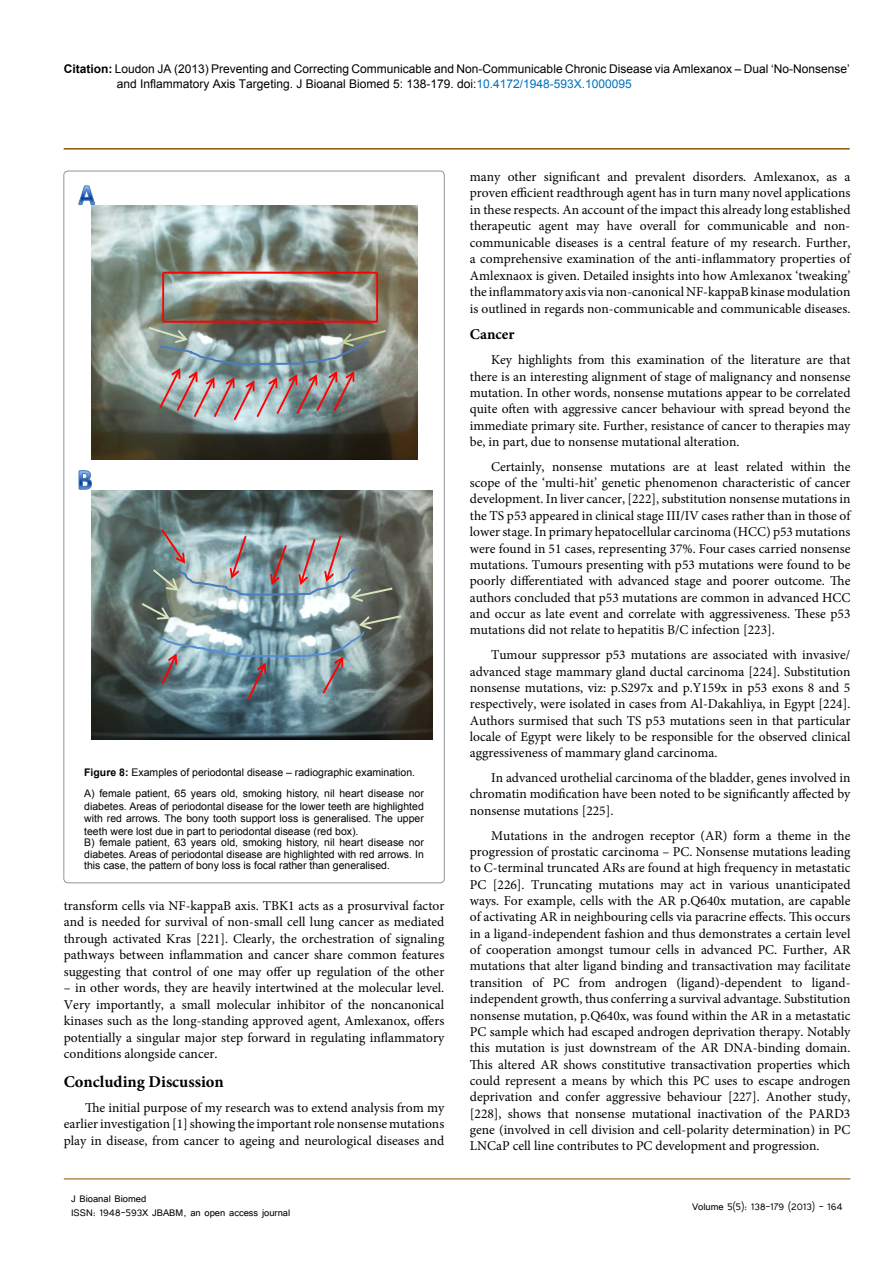
<style>
.page{position:relative;width:893px;height:1263px;background:#fff}
.page>*{position:absolute;margin:0;border:0;box-sizing:border-box;transform-origin:0 0}
.t1{font:700 16.5px "Minion Pro";color:#000}
.t2{font:700 15px "Minion Pro";color:#000}
.t3{font:13.5px/16.4px "Minion Pro";color:#000;text-align:justify}
.t4{font:12px/15px "Arial";color:#000}
.t5{font:12px/14.4px "Tunga";color:#000}
.t6{font:10.5px/12.6px "Arial";color:#000;text-align:justify}
.s1{font-weight:700}
.s2{color:#0072bc}
</style>
<div class="page">
<hr style="left:64px;top:148px;width:786px;height:2px;background:#905501">
<hr style="left:64px;top:1179px;width:786px;height:1px;background:#905501">
<img style="left:92px;top:205px;width:325px;height:255px">
<svg style="left:78px;top:185px;width:17px;height:20px"></svg>
<hr style="left:376px;top:273px;width:2px;height:49px;background:#f00">
<hr style="left:162px;top:273px;width:2px;height:49px;background:#f00">
<hr style="left:163px;top:272px;width:214px;height:2px;background:#f00">
<hr style="left:163px;top:321px;width:214px;height:2px;background:#f00">
<img style="left:147px;top:325px;width:241px;height:97px">
<img style="left:92px;top:490px;width:340px;height:249px">
<svg style="left:78px;top:470px;width:14px;height:20px"></svg>
<svg style="left:140px;top:527px;width:263px;height:175px;background:#84979a"></svg>
<p class="t4" style="left:117px;top:61px;width:734px;text-indent:-53px"><span class="s1">Citation:</span> Loudon JA (2013) Preventing and Correcting Communicable and Non-Communicable Chronic Disease via Amlexanox – Dual ‘No-Nonsense’ and Inflammatory Axis Targeting. J Bioanal Biomed 5: 138-179. doi:<span class="s2">10.4172/1948-593X.1000095</span></p>
<p class="t6" style="left:84px;top:762px;width:341px;line-height:21.1px"><span class="s1">Figure 8:</span> Examples of periodontal disease – radiographic examination.<br>A) female patient, 65 years old, smoking history, nil heart disease nor</p>
<p class="t6" style="left:84px;top:800px;width:341px">diabetes. Areas of periodontal disease for the lower teeth are highlighted with red arrows. The bony tooth support loss is generalised. The upper teeth were lost due in part to periodontal disease (red box).</p>
<p class="t6" style="left:84px;top:837px;width:341px;line-height:11.6px">B) female patient, 63 years old, smoking history, nil heart disease nor diabetes. Areas of periodontal disease are highlighted with red arrows. In this case, the pattern of bony loss is focal rather than generalised.</p>
<p class="t3" style="left:64px;top:897px;width:382px">transform cells via NF-kappaB axis. TBK1 acts as a prosurvival factor and is needed for survival of non-small cell lung cancer as mediated through activated Kras [221]. Clearly, the orchestration of signaling pathways between inflammation and cancer share common features suggesting that control of one may offer up regulation of the other</p>
<p class="t3" style="left:64px;top:980px;width:382px">– in other words, they are heavily intertwined at the molecular level.<br>Very importantly, a small molecular inhibitor of the noncanonical kinases such as the long-standing approved agent, Amlexanox, offers potentially a singular major step forward in regulating inflammatory conditions alongside cancer.</p>
<p class="t1" style="left:64px;top:1070px;width:162px">Concluding Discussion</p>
<p class="t3" style="left:64px;top:1099px;width:382px;text-indent:21px">The initial purpose of my research was to extend analysis from my earlier investigation [1] showing the important role nonsense mutations play in disease, from cancer to ageing and neurological diseases and</p>
<p class="t5" style="left:71px;top:1190px;width:221px">J Bioanal Biomed<br>ISSN: 1948-593X JBABM, an open access journal</p>
<p class="t3" style="left:470px;top:168px;width:382px">many other significant and prevalent disorders. Amlexanox, as a proven efficient readthrough agent has in turn many novel applications in these respects. An account of the impact this already long established therapeutic agent may have overall for communicable and non&shy;communicable diseases is a central feature of my research. Further, a comprehensive examination of the anti-inflammatory properties of Amlexnaox is given. Detailed insights into how Amlexanox ‘tweaking’ the inflammatory axis via non-canonical NF-kappaB kinase modulation is outlined in regards non-communicable and communicable diseases.</p>
<p class="t2" style="left:470px;top:324px;width:46px">Cancer</p>
<p class="t3" style="left:470px;top:352px;width:382px;text-indent:21px">Key highlights from this examination of the literature are that there is an interesting alignment of stage of malignancy and nonsense mutation. In other words, nonsense mutations appear to be correlated quite often with aggressive cancer behaviour with spread beyond the immediate primary site. Further, resistance of cancer to therapies may be, in part, due to nonsense mutational alteration.</p>
<p class="t3" style="left:470px;top:458px;width:382px;text-indent:21px">Certainly, nonsense mutations are at least related within the scope of the ‘multi-hit’ genetic phenomenon characteristic of cancer development. In liver cancer, [222], substitution nonsense mutations in the TS p53 appeared in clinical stage III/IV cases rather than in those of lower stage. In primary hepatocellular carcinoma (HCC) p53 mutations were found in 51 cases, representing 37%. Four cases carried nonsense mutations. Tumours presenting with p53 mutations were found to be poorly differentiated with advanced stage and poorer outcome. The authors concluded that p53 mutations are common in advanced HCC and occur as late event and correlate with aggressiveness. These p53 mutations did not relate to hepatitis B/C infection [223].</p>
<p class="t3" style="left:470px;top:647px;width:382px;text-indent:21px">Tumour suppressor p53 mutations are associated with invasive/ advanced stage mammary gland ductal carcinoma [224]. Substitution nonsense mutations, viz: p.S297x and p.Y159x in p53 exons 8 and 5 respectively, were isolated in cases from Al-Dakahliya, in Egypt [224].<br>Authors surmised that such TS p53 mutations seen in that particular locale of Egypt were likely to be responsible for the observed clinical aggressiveness of mammary gland carcinoma.</p>
<p class="t3" style="left:470px;top:770px;width:382px;text-indent:21px">In advanced urothelial carcinoma of the bladder, genes involved in chromatin modification have been noted to be significantly affected by nonsense mutations [225].</p>
<p class="t3" style="left:470px;top:827px;width:382px;text-indent:21px">Mutations in the androgen receptor (AR) form a theme in the progression of prostatic carcinoma – PC. Nonsense mutations leading to C-terminal truncated ARs are found at high frequency in metastatic PC [226]. Truncating mutations may act in various unanticipated ways. For example, cells with the AR p.Q640x mutation, are capable of activating AR in neighbouring cells via paracrine effects. This occurs in a ligand-independent fashion and thus demonstrates a certain level of cooperation amongst tumour cells in advanced PC. Further, AR mutations that alter ligand binding and transactivation may facilitate transition of PC from androgen (ligand)-dependent to ligand&shy;independent growth, thus conferring a survival advantage. Substitution nonsense mutation, p.Q640x, was found within the AR in a metastatic PC sample which had escaped androgen deprivation therapy. Notably this mutation is just downstream of the AR DNA-binding domain.<br>This altered AR shows constitutive transactivation properties which could represent a means by which this PC uses to escape androgen deprivation and confer aggressive behaviour [227]. Another study, [228], shows that nonsense mutational inactivation of the PARD3 gene (involved in cell division and cell-polarity determination) in PC LNCaP cell line contributes to PC development and progression.</p>
<p class="t5" style="left:692px;top:1199px;width:152px">Volume 5(5): 138-179 (2013) - 164</p>
</div>
